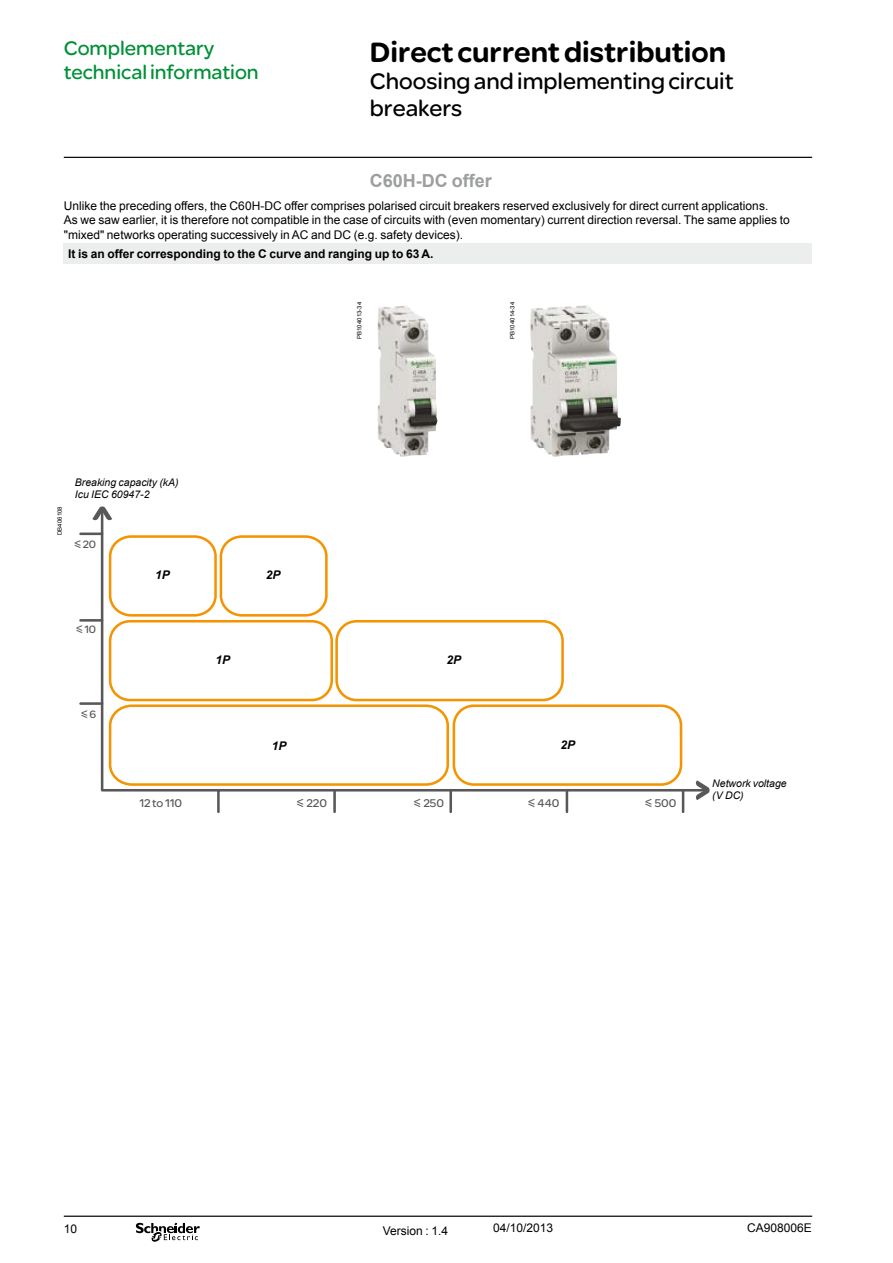
<style>
.page{position:relative;width:893px;height:1263px;background:#fff}
.page>*{position:absolute;margin:0;border:0;box-sizing:border-box;transform-origin:0 0}
.t1{font:900 30px "SE Optimist";color:#000}
.t2{font:24px/27px "SE Optimist";color:#000}
.t3{font:21px/24px "SE Optimist";color:#009037}
.t4{font:700 18px "Arial";color:#9c9e9f}
.t5{font:12px/14.4px "Arial";color:#000}
.t6{font:700 12px "Arial";color:#000}
.t7{font:12px "SE Optimist";color:#58585a}
.t8{font:italic 700 12px "Arial";color:#000}
.t9{font:11.4px "SE Optimist";color:#58585a}
.t10{font:11.4px "Graph Schneider";color:#58585a}
.t11{font:italic 10.5px/12px "Arial";color:#000}
.t12{font:6px "Arial";color:#000}
.s1{font-family:"Graph Schneider"}
.s2{font-family:"SE Optimist"}
</style>
<div class="page">
<hr style="left:64px;top:157px;width:748px;height:1px;background:#000">
<hr style="left:64px;top:1215px;width:748px;height:2px;background:#000">
<svg style="left:136px;top:1223px;width:64px;height:19px"></svg>
<div style="left:64px;top:244px;width:748px;height:20px;background:#eceded"></div>
<img style="left:377px;top:306px;width:60px;height:151px">
<img style="left:530px;top:305px;width:91px;height:152px">
<svg style="left:707px;top:786px;width:3px;height:8px"></svg>
<svg style="left:100px;top:520px;width:607px;height:293px"></svg>
<div style="left:220px;top:535px;width:108px;height:82px;border:3px solid #f39400;border-radius:21px"></div>
<div style="left:453px;top:704px;width:229px;height:82px;border:3px solid #f39400;border-radius:20px"></div>
<hr style="left:81px;top:702px;width:21px;height:3px;background:#58585a">
<hr style="left:81px;top:619px;width:21px;height:3px;background:#58585a">
<hr style="left:81px;top:532px;width:21px;height:3px;background:#58585a">
<hr style="left:449px;top:790px;width:3px;height:22px;background:#58585a">
<hr style="left:333px;top:790px;width:3px;height:22px;background:#58585a">
<hr style="left:682px;top:790px;width:2px;height:22px;background:#58585a">
<hr style="left:566px;top:790px;width:2px;height:22px;background:#58585a">
<div style="left:109px;top:620px;width:224px;height:81px;border:3px solid #f39400;border-radius:20px"></div>
<div style="left:335px;top:620px;width:229px;height:81px;border:3px solid #f39400;border-radius:20px"></div>
<svg style="left:92px;top:506px;width:20px;height:14px"></svg>
<h3 class="t3" style="left:64px;top:36px;width:196px">Complementary technical information</h3>
<h1 class="t1" style="left:370px;top:31px;width:358px">Direct current distribution</h1>
<h2 class="t2" style="left:370px;top:67px;width:365px">Choosing and implementing circuit breakers</h2>
<h3 class="t4" style="left:370px;top:169px;width:124px">C60H-DC offer</h3>
<p class="t5" style="left:64px;top:199px;width:728px">Unlike the preceding offers, the C60H-DC offer comprises polarised circuit breakers reserved exclusively for direct current applications.<br>As we saw earlier, it is therefore not compatible in the case of circuits with (even momentary) current direction reversal. The same applies to "mixed" networks operating successively in AC and DC (e.g. safety devices).</p>
<p class="t6" style="left:68px;top:246px;width:367px">It is an offer corresponding to the C curve and ranging up to 63 A.</p>
<p class="t12" style="left:355px;top:339px;width:38px;rotate:-90deg">PB104013-34</p>
<p class="t12" style="left:509px;top:339px;width:38px;rotate:-90deg">PB104014-34</p>
<p class="t12" style="left:56px;top:535px;width:30px;rotate:-90deg">DB406108</p>
<p class="t11" style="left:75px;top:476px;width:105px">Breaking capacity (kA)<br>Icu IEC 60947-2</p>
<p class="t9" style="left:74px;top:536px;width:23px"><span class="s1">y</span> 20</p>
<p class="t8" style="left:155px;top:567px;width:16px">1P</p>
<p class="t8" style="left:266px;top:567px;width:16px">2P</p>
<p class="t9" style="left:76px;top:621px;width:22px"><span class="s1">y</span> 10</p>
<p class="t8" style="left:216px;top:652px;width:16px">1P</p>
<p class="t8" style="left:446px;top:652px;width:16px">2P</p>
<p class="t10" style="left:81px;top:707px;width:17px">y<span class="s2">6</span></p>
<p class="t8" style="left:272px;top:738px;width:16px">1P</p>
<p class="t8" style="left:561px;top:737px;width:16px">2P</p>
<p class="t7" style="left:139px;top:795px;width:44px">12 to 110</p>
<p class="t7" style="left:297px;top:795px;width:32px"><span class="s1">y</span> 220</p>
<p class="t7" style="left:414px;top:795px;width:32px"><span class="s1">y</span> 250</p>
<p class="t7" style="left:528px;top:795px;width:33px"><span class="s1">y</span> 440</p>
<p class="t7" style="left:645px;top:795px;width:33px"><span class="s1">y</span> 500</p>
<p class="t11" style="left:712px;top:778px;width:76px">Network voltage (V DC)</p>
<p class="t5" style="left:64px;top:1222px;width:15px">10</p>
<p class="t5" style="left:383px;top:1223px;width:67px">Version : 1.4</p>
<p class="t5" style="left:493px;top:1220px;width:62px">04/10/2013</p>
<p class="t5" style="left:747px;top:1220px;width:66px">CA908006E</p>
</div>
